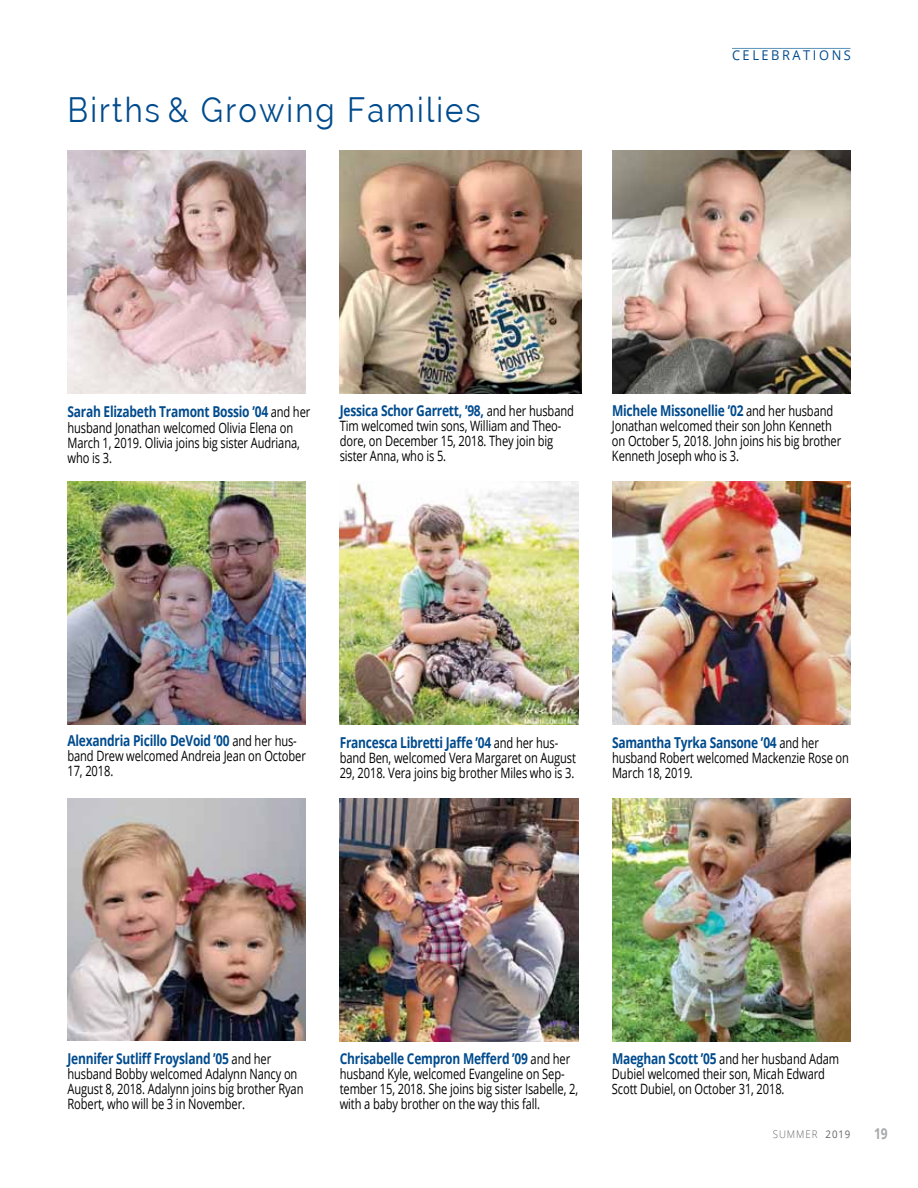
<style>
.page{position:relative;width:918px;height:1188px;background:#fff}
.page>*{position:absolute;margin:0;border:0;box-sizing:border-box;transform-origin:0 0}
.t1{font:34.5px "Raleway";letter-spacing:.07em;color:#004b8d;scale:.9 1}
.t2{font:700 15px "Open Sans";letter-spacing:-.02em;color:#004b8d;scale:.8 1}
.t3{font:700 15px "Open Sans";color:#a7a9ac;scale:.8 1}
.t4{font:14.25px/15px "Open Sans";letter-spacing:-.01em;color:#000;scale:.78 1}
.t5{font:13.5px "Open Sans";color:#004b8d;scale:.95 1}
.t6{font:300 10.5px "Open Sans";letter-spacing:.1em;color:#636466;scale:.92 1}
.s1{font-weight:400;font-size:14.25px;color:#000}
.s2{font-weight:700;font-size:15px;color:#004b8d}
.s3{font-weight:400}
</style>
<div class="page">
<img style="left:612px;top:151px;width:238px;height:243px">
<img style="left:340px;top:799px;width:238px;height:242px">
<img style="left:340px;top:151px;width:241px;height:243px">
<hr style="left:732px;top:48px;width:118px;height:1px;background:#5c95ba">
<img style="left:68px;top:482px;width:238px;height:242px">
<img style="left:340px;top:482px;width:238px;height:242px">
<img style="left:68px;top:151px;width:238px;height:243px">
<img style="left:612px;top:481px;width:238px;height:243px">
<img style="left:612px;top:798px;width:238px;height:243px">
<img style="left:68px;top:799px;width:238px;height:242px">
<h1 class="t1" style="left:68px;top:89px;width:461px">Births &amp; Growing Families</h1>
<p class="t5" style="left:732px;top:46px;width:23px">Celebrations</p>
<p class="t2" style="left:68px;top:401px;width:305px">Sarah Elizabeth Tramont Bossio ’04 <span class="s1">and her</span></p>
<p class="t4" style="left:67px;top:419px;width:299px">husband Jonathan welcomed Olivia Elena on<br>March 1, 2019. Olivia joins big sister Audriana, who is 3.</p>
<p class="t2" style="left:340px;top:400px;width:294px">Jessica Schor Garrett, ’98, <span class="s1">and her husband</span></p>
<p class="t4" style="left:340px;top:418px;width:286px">Tim welcomed twin sons, William and Theo&shy;dore, on December 15, 2018. They join big sister Anna, who is 5.</p>
<p class="t2" style="left:612px;top:400px;width:278px">Michele Missonellie ’02 <span class="s1">and her husband</span></p>
<p class="t4" style="left:612px;top:418px;width:296px">Jonathan welcomed their son John Kenneth on October 5, 2018. John joins his big brother<br>Kenneth Joseph who is 3.</p>
<p class="t2" style="left:68px;top:730px;width:288px">Alexandria Picillo DeVoid ’00 <span class="s1">and her hus-</span></p>
<p class="t4" style="left:67px;top:748px;width:307px">band Drew welcomed Andreia Jean on October<br>17, 2018.</p>
<p class="t2" style="left:340px;top:732px;width:275px">Francesca Libretti Jaffe ’04 <span class="s1">and her hus-</span></p>
<p class="t4" style="left:340px;top:750px;width:304px">band Ben, welcomed Vera Margaret on August<br>29, 2018. Vera joins big brother Miles who is 3.</p>
<p class="t2" style="left:612px;top:732px;width:260px">Samantha Tyrka Sansone ’04 <span class="s1">and her</span></p>
<p class="t4" style="left:612px;top:750px;width:305px">husband Robert welcomed Mackenzie Rose on<br>March 18, 2019.</p>
<p class="t2" style="left:68px;top:1048px;width:256px">Jennifer Sutliff Froysland ’05 <span class="s1">and her</span></p>
<p class="t4" style="left:68px;top:1066px;width:304px">husband Bobby welcomed Adalynn Nancy on<br>August 8, 2018. Adalynn joins big brother Ryan<br>Robert, who will be 3 in N ovember.</p>
<p class="t2" style="left:340px;top:1048px;width:290px">Chrisabelle Cempron Mefferd ’09 <span class="s1">and her</span></p>
<p class="t4" style="left:340px;top:1066px;width:307px">husband Kyle, welcomed Evangeline on Sep&shy;tember 15, 2018. She joins big sister Isabelle, 2, with a baby brother on the way this fall.</p>
<p class="t4" style="left:612px;top:1051px;width:293px"><span class="s2">Maeghan Scott ’05</span> and her husband Adam<br>Dubiel welcomed their son, Micah Edward<br>Scott Dubiel, on October 31, 2018.</p>
<p class="t6" style="left:773px;top:1127px;width:86px">SUMMER <span class="s3">2019</span></p>
<p class="t3" style="left:874px;top:1123px;width:19px">19</p>
</div>
